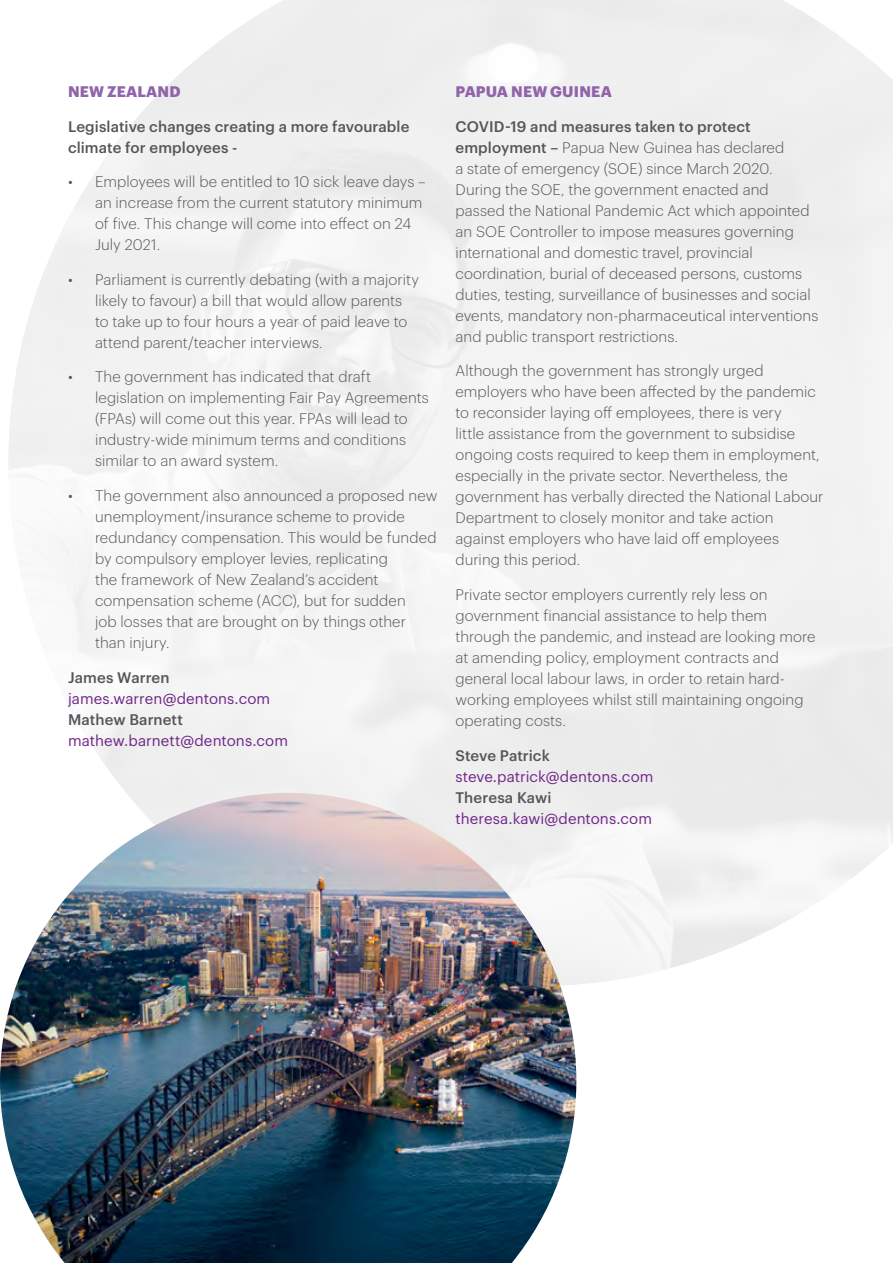
<style>
.page{position:relative;width:893px;height:1263px;background:#fff}
.page>*{position:absolute;margin:0;border:0;box-sizing:border-box;transform-origin:0 0}
.t1{font:300 15px/21px "Dentons Sans";letter-spacing:.005em;color:#565659}
.t2{font:500 15px/21px "Dentons Sans";letter-spacing:.005em;color:#565659}
.t3{font:15px "Dentons Sans";letter-spacing:.01em;color:#702688}
.t4{font:700 15px "Dentons Sans";letter-spacing:.01em;color:#9064aa}
.s1{font-weight:500}
</style>
<div class="page">
<img style="left:0;top:793px;width:576px;height:470px">
<p class="t4" style="left:68px;top:80px;width:114px">NEW ZEALAND</p>
<p class="t2" style="left:68px;top:115px;width:343px">Legislative changes creating a more favourable climate for employees -</p>
<p class="t1" style="left:95px;top:170px;width:332px;text-indent:-27px">• Employees will be entitled to 10 sick leave days – an increase from the current statutory minimum of five. This change will come into effect on 24<br>July 2021.</p>
<p class="t1" style="left:95px;top:268px;width:325px;text-indent:-27px">• Parliament is currently debating (with a majority likely to favour) a bill that would allow parents to take up to four hours a year of paid leave to attend parent/teacher interviews.</p>
<p class="t1" style="left:95px;top:365px;width:335px;text-indent:-27px">• The government has indicated that draft legislation on implementing Fair Pay Agreements (FPAs) will come out this year. FPAs will lead to industry-wide minimum terms and conditions similar to an award system.</p>
<p class="t1" style="left:95px;top:484px;width:344px;text-indent:-27px">• The government also announced a proposed new unemployment/insurance scheme to provide redundancy compensation. This would be funded by compulsory employer levies, replicating<br>the framework of New Zealand’s accident compensation scheme (ACC), but for sudden<br>job losses that are brought on by things other than injury.</p>
<p class="t2" style="left:68px;top:665px;width:103px">James Warren</p>
<p class="t3" style="left:68px;top:687px;width:204px">james.warren@dentons.com</p>
<p class="t2" style="left:68px;top:707px;width:116px">Mathew Barnett</p>
<p class="t3" style="left:68px;top:729px;width:222px">mathew.barnett@dentons.com</p>
<p class="t4" style="left:455px;top:80px;width:158px">PAPUA NEW GUINEA</p>
<p class="t1" style="left:455px;top:115px;width:364px"><span class="s1">COVID-19 and measures taken to protect employment –</span> Papua New Guinea has declared<br>a state of emergency (SOE) since March 2020.<br>During the SOE, the government enacted and passed the National Pandemic Act which appointed an SOE Controller to impose measures governing international and domestic travel, provincial coordination, burial of deceased persons, customs duties, testing, surveillance of businesses and social events, mandatory non-pharmaceutical interventions and public transport restrictions.</p>
<p class="t1" style="left:455px;top:359px;width:369px">Although the government has strongly urged employers who have been affected by the pandemic to reconsider laying off employees, there is very<br>little assistance from the government to subsidise ongoing costs required to keep them in employment, especially in the private sector. Nevertheless, the government has verbally directed the National Labour Department to closely monitor and take action against employers who have laid off employees during this period.</p>
<p class="t1" style="left:455px;top:583px;width:361px">Private sector employers currently rely less on government financial assistance to help them through the pandemic, and instead are looking more at amending policy, employment contracts and general local labour laws, in order to retain hard&shy;working employees whilst still maintaining ongoing operating costs.</p>
<p class="t2" style="left:455px;top:743px;width:96px">Steve Patrick</p>
<p class="t3" style="left:455px;top:765px;width:200px">steve.patrick@dentons.com</p>
<p class="t2" style="left:455px;top:785px;width:98px">Theresa Kawi</p>
<p class="t3" style="left:455px;top:807px;width:198px">theresa.kawi@dentons.com</p>
</div>
